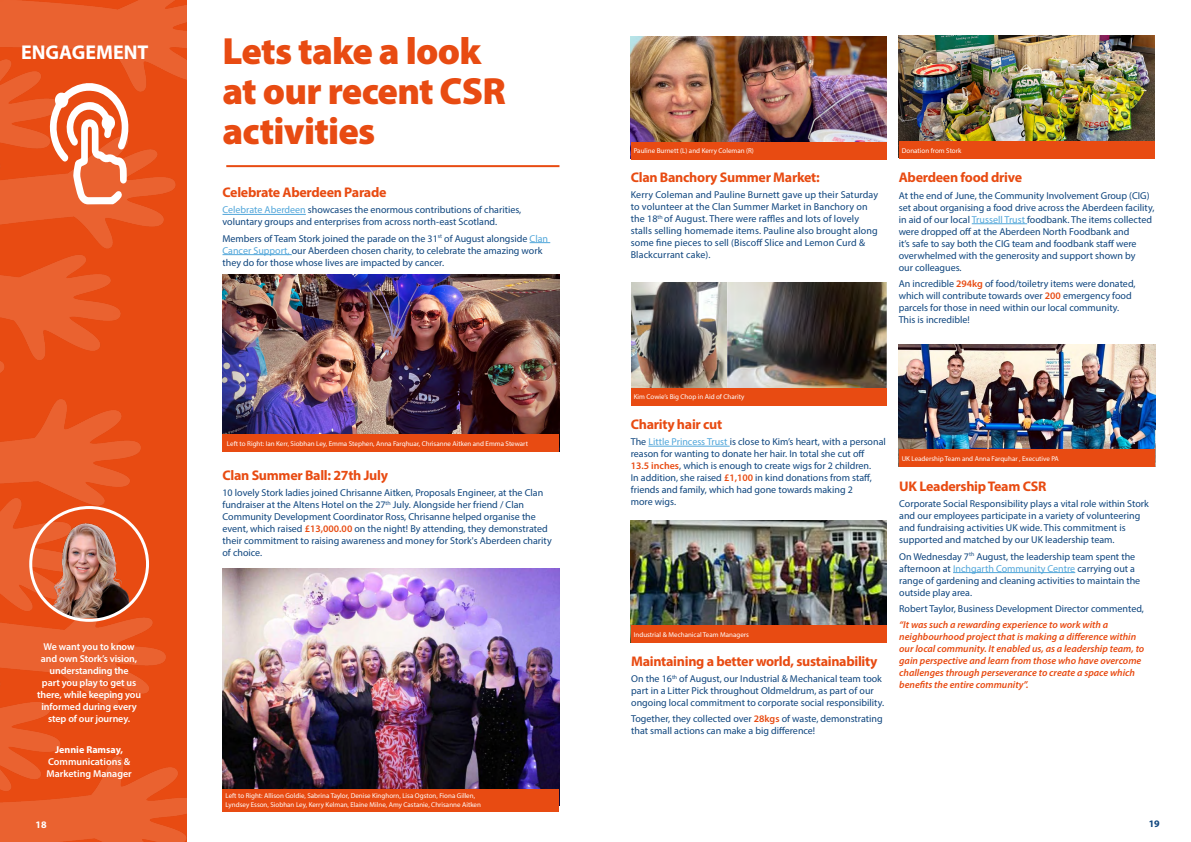
<style>
.page{position:relative;width:1191px;height:842px;background:#fff}
.page>*{position:absolute;margin:0;border:0;box-sizing:border-box;transform-origin:0 0}
.t1{font:900 38px/40px "Myriad Pro";letter-spacing:-.02em;color:#e84b12}
.t2{font:700 20px "Myriad Pro";color:#fff}
.t3{font:700 14px "Myriad Pro";letter-spacing:-.02em;color:#e84b12}
.t4{font:10px/12px "Myriad Pro";color:#0e457e}
.t5{font:italic 600 10px/12px "Myriad Pro";color:#e84b12}
.t6{font:600 10px/12px "Myriad Pro";letter-spacing:-.01em;color:#fff;text-align:center}
.t7{font:700 10px "Myriad Pro";color:#fff}
.t8{font:700 10px "Myriad Pro";color:#0e457e}
.t9{font:7px/8.4px "Myriad Pro";color:#fff}
.s1{color:#50a6da}
.s2{font-weight:600;color:#e84b12}
</style>
<div class="page">
<img style="left:631px;top:283px;width:255px;height:105px">
<img style="left:0;top:0;width:186px;height:842px">
<svg style="left:48px;top:83px;width:81px;height:121px"></svg>
<img style="left:46px;top:517px;width:86px;height:101px">
<div style="left:29px;top:506px;width:120px;height:116px;border:3px solid #fff;border-radius:50%"></div>
<hr style="left:222px;top:214px;width:84px;height:1px;background:#50a6da">
<svg style="left:529px;top:242px;width:21px;height:1px"></svg>
<hr style="left:222px;top:254px;width:70px;height:1px;background:#50a6da">
<hr style="left:226px;top:165px;width:333px;height:2px;background:#e84b12">
<img style="left:222px;top:568px;width:337px;height:221px">
<img style="left:222px;top:274px;width:337px;height:161px">
<hr style="left:971px;top:223px;width:56px;height:1px;background:#50a6da">
<img style="left:899px;top:36px;width:255px;height:106px">
<div style="left:899px;top:142px;width:255px;height:17px;background:#e84b12"></div>
<img style="left:631px;top:37px;width:255px;height:105px">
<div style="left:631px;top:142px;width:255px;height:17px;background:#e84b12"></div>
<hr style="left:648px;top:446px;width:81px;height:1px;background:#50a6da">
<div style="left:631px;top:388px;width:255px;height:17px;background:#e84b12"></div>
<img style="left:631px;top:520px;width:255px;height:106px">
<div style="left:631px;top:626px;width:255px;height:17px;background:#e84b12"></div>
<hr style="left:953px;top:572px;width:122px;height:1px;background:#50a6da">
<img style="left:898px;top:344px;width:257px;height:122px">
<div style="left:898px;top:450px;width:256px;height:17px;background:#e84b12"></div>
<div style="left:222px;top:435px;width:337px;height:17px;background:#e84b12"></div>
<div style="left:222px;top:789px;width:337px;height:22px;background:#e84b12"></div>
<h2 class="t2" style="left:21px;top:39px;width:129px">ENGAGEMENT</h2>
<p class="t6" style="left:37px;top:640px;width:106px">We want you to know and own Stork’s vision, understanding the<br>part you play to get us there, while keeping you informed during every step of our journey.</p>
<p class="t7" style="left:55px;top:743px;width:69px">Jennie Ramsay,</p>
<p class="t6" style="left:46px;top:756px;width:87px;text-align:left">Communications &amp;<br>Marketing Manager</p>
<p class="t7" style="left:35px;top:818px;width:13px">18</p>
<h1 class="t1" style="left:222px;top:30px;width:285px">Lets take a look at our recent CSR activities</h1>
<h3 class="t3" style="left:222px;top:183px;width:165px">Celebrate Aberdeen Parade</h3>
<p class="t4" style="left:222px;top:204px;width:300px"><span class="s1">Celebrate Aberdeen</span> showcases the enormous contributions of charities, voluntary groups and enterprises from across north-east Scotland.</p>
<p class="t4" style="left:222px;top:232px;width:327px">Members of Team Stork joined the parade on the 31<sup>st</sup> of August alongside <span class="s1">Clan<br>Cancer Support,</span> our Aberdeen chosen charity, to celebrate the amazing work they do for those whose lives are impacted by cancer.</p>
<p class="t9" style="left:227px;top:439px;width:303px">Left to Right: Ian Kerr, Siobhan Ley, Emma Stephen, Anna Farqhuar, Chrisanne Aitken and Emma Stewart</p>
<h3 class="t3" style="left:222px;top:466px;width:167px">Clan Summer Ball: 27th July</h3>
<p class="t4" style="left:222px;top:487px;width:331px">10 lovely Stork ladies joined Chrisanne Aitken, Proposals Engineer, at the Clan fundraiser at the Altens Hotel on the 27<sup>th</sup> July. Alongside her friend / Clan Community Development Coordinator Ross, Chrisanne helped organise the event, which raised <span class="s2">£13,000.00</span> on the night! By attending, they demonstrated their commitment to raising awareness and money for Stork's Aberdeen charity of choice.</p>
<p class="t9" style="left:225px;top:792px;width:257px">Left to Right: Allison Goldie, Sabrina Taylor, Denise Kinghorn, Lisa Ogston, Fiona Gillen,<br>Lyndsey Esson, Siobhan Ley, Kerry Kelman, Elaine Milne, Amy Castanie, Chrisanne Aitken</p>
<p class="t9" style="left:634px;top:147px;width:122px">Pauline Burnett (L) and Kerry Coleman (R)</p>
<h3 class="t3" style="left:631px;top:168px;width:190px">Clan Banchory Summer Market:</h3>
<p class="t4" style="left:631px;top:188px;width:249px">Kerry Coleman and Pauline Burnett gave up their Saturday to volunteer at the Clan Summer Market in Banchory on the 18<sup>th</sup> of August. There were raffles and lots of lovely stalls selling homemade items. Pauline also brought along some fine pieces to sell (Biscoff Slice and Lemon Curd &amp; Blackcurrant cake).</p>
<p class="t9" style="left:902px;top:146px;width:61px">Donation from Stork</p>
<h3 class="t3" style="left:898px;top:169px;width:125px">Aberdeen food drive</h3>
<p class="t4" style="left:898px;top:189px;width:257px">At the end of June, the Community Involvement Group (CIG) set about organising a food drive across the Aberdeen facility, in aid of our local <span class="s1">Trussell Trust</span> foodbank. The items collected were dropped off at the Aberdeen North Foodbank and<br>it’s safe to say both the CIG team and foodbank staff were overwhelmed with the generosity and support shown by<br>our colleagues.</p>
<p class="t4" style="left:898px;top:277px;width:238px">An incredible <span class="s2">294kg</span> of food/toiletry items were donated, which will contribute towards over <span class="s2">200</span> emergency food parcels for those in need within our local community.<br>This is incredible!</p>
<p class="t9" style="left:634px;top:392px;width:112px">Kim Cowie’s Big Chop in Aid of Charity</p>
<h3 class="t3" style="left:631px;top:415px;width:93px">Charity hair cut</h3>
<p class="t4" style="left:631px;top:436px;width:256px">The <span class="s1">Little Princess Trust</span> is close to Kim’s heart, with a personal reason for wanting to donate her hair. In total she cut off<br><span class="s2">13.5 inches</span>, which is enough to create wigs for 2 children.<br>In addition, she raised <span class="s2">£1,100</span> in kind donations from staff, friends and family, which had gone towards making 2<br>more wigs.</p>
<p class="t9" style="left:634px;top:630px;width:117px">Industrial &amp; Mechanical Team Managers</p>
<h3 class="t3" style="left:631px;top:652px;width:248px">Maintaining a better world, sustainability</h3>
<p class="t4" style="left:631px;top:673px;width:254px">On the 16<sup>th</sup> of August, our Industrial &amp; Mechanical team took part in a Litter Pick throughout Oldmeldrum, as part of our ongoing local commitment to corporate social responsibility.</p>
<p class="t4" style="left:631px;top:713px;width:253px">Together, they collected over <span class="s2">28kgs</span> of waste, demonstrating that small actions can make a big difference!</p>
<p class="t9" style="left:901px;top:454px;width:159px">UK Leadership Team and Anna Farquhar , Executive PA</p>
<h3 class="t3" style="left:899px;top:477px;width:149px">UK Leadership Team CSR</h3>
<p class="t4" style="left:899px;top:498px;width:251px">Corporate Social Responsibility plays a vital role within Stork and our employees participate in a variety of volunteering and fundraising activities UK wide. This commitment is supported and matched by our UK leadership team.</p>
<p class="t4" style="left:899px;top:550px;width:243px">On Wednesday 7<sup>th</sup> August, the leadership team spent the afternoon at <span class="s1">Inchgarth Community Centre</span> carrying out a range of gardening and cleaning activities to maintain the outside play area.</p>
<p class="t4" style="left:899px;top:602px;width:246px">Robert Taylor, Business Development Director commented,</p>
<p class="t5" style="left:899px;top:618px;width:247px">“It was such a rewarding experience to work with a neighbourhood project that is making a difference within our local community. It enabled us, as a leadership team, to gain perspective and learn from those who have overcome challenges through perseverance to create a space which benefits the entire community”.</p>
<p class="t8" style="left:1148px;top:817px;width:13px">19</p>
</div>
